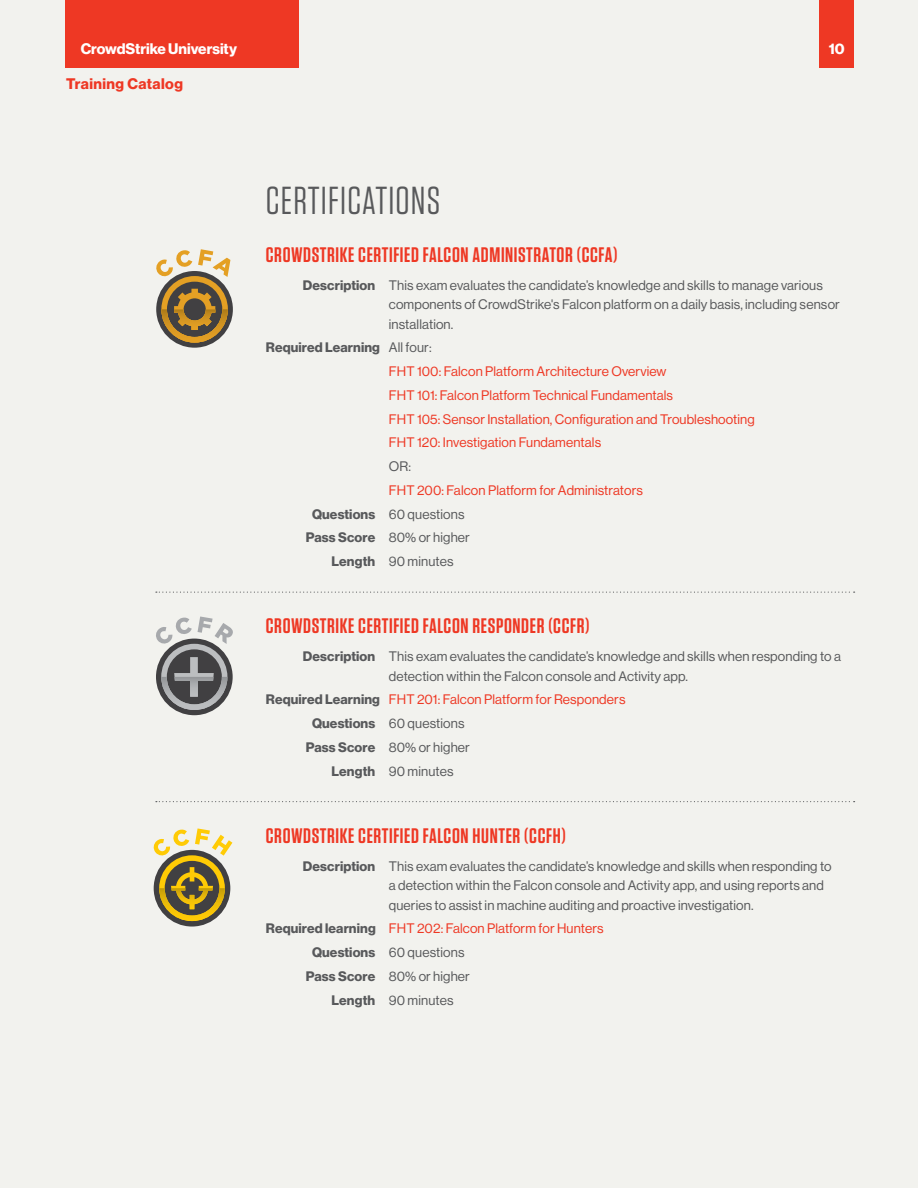
<style>
.page{position:relative;width:918px;height:1188px;background:#f2f2ee}
.page>*{position:absolute;margin:0;border:0;box-sizing:border-box;transform-origin:0 0}
.t1{font:39px "Tungsten";letter-spacing:.03em;color:#58595b}
.t2{font:600 21px "Tungsten";letter-spacing:.03em;color:#ee3824}
.t3{font:700 15px "Haas Grot Disp 75";color:#fff}
.t4{font:700 15px "Haas Grot Disp 75";letter-spacing:.03em;color:#ee3824}
.t5{font:13.5px/19.5px "Haas Grot Disp 55 Roman";letter-spacing:.01em;color:#58595b}
.t6{font:13.5px/23.7px "Haas Grot Disp 55 Roman";letter-spacing:.01em;color:#ee3824}
.t7{font:700 13.5px "Haas Grot Disp 75";letter-spacing:.01em;color:#58595b}
.s1{font-family:"Haas Grot Disp 75";font-weight:700}
.s2{font-family:"Haas Grot Disp 55 Roman";font-weight:400}
.s3{font-family:"Haas Grot Disp 75";font-weight:700;color:#58595b}
</style>
<div class="page">
<svg style="left:156px;top:592px;width:699px;height:1px"></svg>
<svg style="left:156px;top:801px;width:699px;height:1px"></svg>
<div style="left:65px;top:0;width:234px;height:68px;background:#ee3824"></div>
<div style="left:819px;top:0;width:35px;height:68px;background:#ee3824"></div>
<svg style="left:156px;top:271px;width:77px;height:77px"></svg>
<svg style="left:156px;top:249px;width:74px;height:94px"></svg>
<img style="left:174px;top:309px;width:41px;height:21px">
<div style="left:156px;top:639px;width:77px;height:76px;background:#414042;border-radius:50%"></div>
<svg style="left:156px;top:616px;width:77px;height:94px"></svg>
<img style="left:175px;top:677px;width:38px;height:20px">
<svg style="left:154px;top:850px;width:76px;height:77px"></svg>
<svg style="left:153px;top:828px;width:79px;height:93px"></svg>
<img style="left:171px;top:888px;width:42px;height:21px">
<p class="t3" style="left:81px;top:39px;width:158px">CrowdStrike University</p>
<p class="t4" style="left:66px;top:75px;width:119px">Training Catalog</p>
<p class="t3" style="left:829px;top:39px;width:17px">10</p>
<h1 class="t1" style="left:266px;top:180px;width:176px">CERTIFICATIONS</h1>
<h2 class="t2" style="left:266px;top:243px;width:353px">CROWDSTRIKE CERTIFIED FALCON ADMINISTRATOR (CCFA)</h2>
<p class="t5" style="left:389px;top:275px;width:453px;text-indent:-86px"><span class="s1">Description</span> This exam evaluates the candidate’s knowledge and skills to manage various components of CrowdStrike's Falcon platform on a daily basis, including sensor installation.</p>
<p class="t7" style="left:266px;top:340px;width:167px">Required Learning <span class="s2">All four:</span></p>
<p class="t6" style="left:389px;top:360px;width:368px">FHT 100: Falcon Platform Architecture Overview<br>FHT 101: Falcon Platform Technical Fundamentals<br>FHT 105: Sensor Installation, Configuration and Troubleshooting FHT 120: Investigation Fundamentals</p>
<p class="t5" style="left:389px;top:457px;width:24px">OR:</p>
<p class="t6" style="left:389px;top:478px;width:256px">FHT 200: Falcon Platform for Administrators</p>
<p class="t5" style="left:312px;top:504px;width:154px"><span class="s1">Questions</span> 60 questions</p>
<p class="t5" style="left:306px;top:528px;width:166px"><span class="s1">Pass Score</span> 80% or higher</p>
<p class="t5" style="left:332px;top:552px;width:124px"><span class="s1">Length</span> 90 minutes</p>
<h2 class="t2" style="left:266px;top:615px;width:325px">CROWDSTRIKE CERTIFIED FALCON RESPONDER (CCFR)</h2>
<p class="t5" style="left:389px;top:647px;width:454px;text-indent:-86px"><span class="s1">Description</span> This exam evaluates the candidate’s knowledge and skills when responding to a detection within the Falcon console and Activity app.</p>
<p class="t6" style="left:266px;top:688px;width:361px"><span class="s3">Required Learning</span> FHT 201: Falcon Platform for Responders</p>
<p class="t5" style="left:312px;top:714px;width:154px"><span class="s1">Questions</span> 60 questions</p>
<p class="t5" style="left:306px;top:737px;width:166px"><span class="s1">Pass Score</span> 80% or higher</p>
<p class="t5" style="left:332px;top:761px;width:124px"><span class="s1">Length</span> 90 minutes</p>
<h2 class="t2" style="left:266px;top:824px;width:301px">CROWDSTRIKE CERTIFIED FALCON HUNTER (CCFH)</h2>
<p class="t5" style="left:389px;top:856px;width:444px;text-indent:-86px"><span class="s1">Description</span> This exam evaluates the candidate’s knowledge and skills when responding to a detection within the Falcon console and Activity app, and using reports and queries to assist in machine auditing and proactive investigation.</p>
<p class="t6" style="left:266px;top:917px;width:339px"><span class="s3">Required learning</span> FHT 202: Falcon Platform for Hunters</p>
<p class="t5" style="left:312px;top:943px;width:154px"><span class="s1">Questions</span> 60 questions</p>
<p class="t5" style="left:306px;top:966px;width:166px"><span class="s1">Pass Score</span> 80% or higher</p>
<p class="t5" style="left:332px;top:990px;width:124px"><span class="s1">Length</span> 90 minutes</p>
</div>
